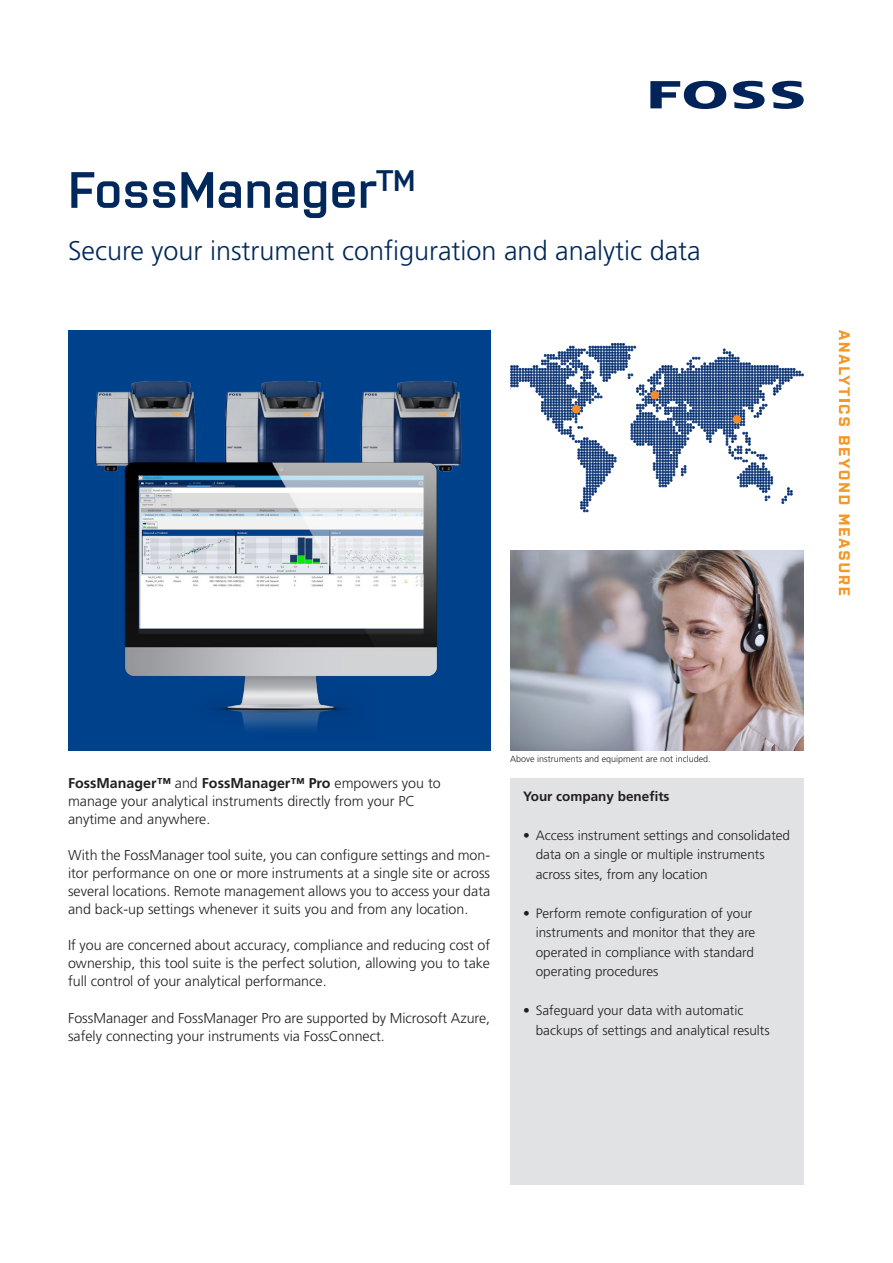
<style>
.page{position:relative;width:893px;height:1263px;background:#fff}
.page>*{position:absolute;margin:0;border:0;box-sizing:border-box;transform-origin:0 0}
.Top_instrument_name{font:600 51px "Purista";color:#00285a}
._2__line{font:300 27px "Frutiger LT Pro";color:#00285a}
.Body{font:300 14.25px/18px "Frutiger LT Pro";color:#231f20;text-align:justify}
.Body-2{font:700 14.25px "Frutiger LT Pro";color:#231f20}
.Box_text_page_1{font:300 13.5px/19.5px "Frutiger LT Pro";color:#231f20}
.Box_text_page_1_bold{font:700 13.5px "Frutiger LT Pro";color:#231f20}
.Box_text_page_2{font:300 9px "Frutiger LT Pro";color:#231f20}
.s1{font-weight:300}
</style>
<div class="page">
<div style="left:510px;top:778px;width:294px;height:407px;background:#e1e2e4"></div>
<svg style="left:510px;top:343px;width:294px;height:169px"></svg>
<img style="left:510px;top:551px;width:294px;height:200px">
<svg style="left:650px;top:81px;width:76px;height:28px"></svg>
<svg style="left:733px;top:81px;width:32px;height:28px"></svg>
<svg style="left:772px;top:81px;width:32px;height:28px"></svg>
<svg style="left:839px;top:330px;width:11px;height:96px"></svg>
<svg style="left:839px;top:436px;width:11px;height:68px"></svg>
<svg style="left:839px;top:514px;width:11px;height:81px"></svg>
<div style="left:651px;top:391px;width:8px;height:8px;background:#f58c28;border-radius:50%"></div>
<div style="left:572px;top:405px;width:8px;height:8px;background:#f58c28;border-radius:50%"></div>
<div style="left:733px;top:415px;width:8px;height:8px;background:#f58c28;border-radius:50%"></div>
<div style="left:68px;top:330px;width:422px;height:421px;background:#00418c"></div>
<img style="left:95px;top:381px;width:99px;height:91px">
<img style="left:194px;top:381px;width:131px;height:42px">
<img style="left:361px;top:353px;width:130px;height:137px">
<img style="left:117px;top:423px;width:330px;height:306px">
<p class="Top_instrument_name" style="left:68px;top:153px;width:349px">FossManager<sup>TM</sup></p>
<p class="_2__line" style="left:68px;top:235px;width:634px">Secure your instrument configuration and analytic data</p>
<p class="Body-2" style="left:68px;top:775px;width:374px">FossManager™ <span class="s1">and</span> FossManager™ Pro <span class="s1">empowers you to</span></p>
<p class="Body" style="left:68px;top:793px;width:349px">manage your analytical instruments directly from your PC</p>
<p class="Body" style="left:68px;top:811px;width:144px">anytime and anywhere.</p>
<p class="Body" style="left:68px;top:847px;width:424px">With the FossManager tool suite, you can configure settings and mon&shy;itor performance on one or more instruments at a single site or across several locations. Remote management allows you to access your data and back-up settings whenever it suits you and from any location.</p>
<p class="Body" style="left:68px;top:937px;width:424px">If you are concerned about accuracy, compliance and reducing cost of ownership, this tool suite is the perfect solution, allowing you to take full control of your analytical performance.</p>
<p class="Body" style="left:68px;top:1009px;width:424px">FossManager and FossManager Pro are supported by Microsoft Azure, safely connecting your instruments via FossConnect.</p>
<p class="Box_text_page_2" style="left:510px;top:754px;width:202px">Above instruments and equipment are not included.</p>
<p class="Box_text_page_1_bold" style="left:523px;top:788px;width:148px">Your company benefits</p>
<p class="Box_text_page_1" style="left:536px;top:825px;width:256px;text-indent:-13px">• Access instrument settings and consolidated data on a single or multiple instruments across sites, from any location</p>
<p class="Box_text_page_1" style="left:536px;top:903px;width:221px;text-indent:-13px">• Perform remote configuration of your instruments and monitor that they are operated in compliance with standard operating procedures</p>
<p class="Box_text_page_1" style="left:536px;top:1001px;width:235px;text-indent:-13px">• Safeguard your data with automatic backups of settings and analytical results</p>
</div>
